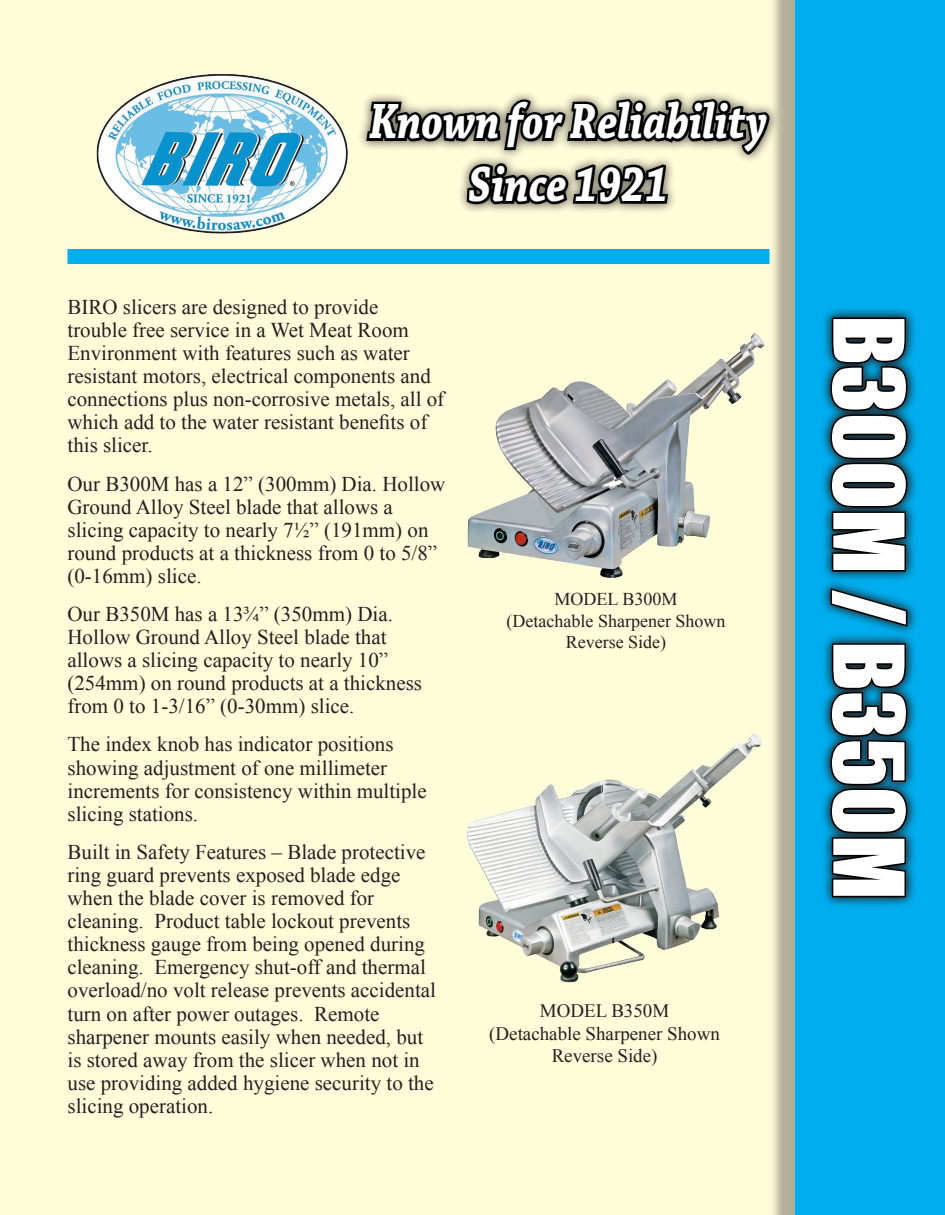
<style>
.page{position:relative;width:945px;height:1215px;background:#fffcda}
.page>*{position:absolute;margin:0;border:0;box-sizing:border-box;transform-origin:0 0}
.t1{font:90px "Impact";color:#fff}
.t2{font:italic 700 52.35px "Chaparral Pro";color:#fff;scale:.81 1}
.t3{font:21px/23.1px "Times New Roman";color:#231f20}
.t4{font:18.9px "Times New Roman";color:#231f20}
.t5{font:18px "Times New Roman";color:#231f20}
</style>
<div class="page">
<div style="left:770px;top:0;width:175px;height:1215px;background:#231f20;opacity:.35"></div>
<div style="left:796px;top:0;width:149px;height:1215px;background:#00aeef"></div>
<div style="left:820px;top:308px;width:98px;height:599px;background:#231f20;opacity:.35"></div>
<svg style="left:829px;top:316px;width:89px;height:257px;background:#133441"></svg>
<svg style="left:829px;top:586px;width:81px;height:43px"></svg>
<svg style="left:829px;top:642px;width:89px;height:257px;background:#133441"></svg>
<img style="left:67px;top:74px;width:281px;height:190px">
<div style="left:68px;top:249px;width:702px;height:15px;background:#00aeef"></div>
<div style="left:354px;top:86px;width:429px;height:132px;background:#231f20;opacity:.5"></div>
<div style="left:358px;top:90px;width:421px;height:123px;background:#231f20;opacity:.35"></div>
<svg style="left:363px;top:37px;width:409px;height:231px"></svg>
<img style="left:467px;top:316px;width:308px;height:287px">
<img style="left:467px;top:731px;width:311px;height:269px">
<p class="t2" style="left:369px;top:91px;width:493px">Known for Reliability</p>
<p class="t2" style="left:468px;top:154px;width:249px">Since 1921</p>
<p class="t3" style="left:68px;top:295px;width:312px">BIRO slicers are designed to provide</p>
<p class="t3" style="left:68px;top:318px;width:378px">trouble free service in a Wet Meat Room Environment with features such as water resistant motors, electrical components and connections plus non-corrosive metals, all of which add to the water resistant benefits of this slicer.</p>
<p class="t3" style="left:68px;top:472px;width:379px">Our B300M has a 12” (300mm) Dia. Hollow Ground Alloy Steel blade that allows a slicing capacity to nearly 7½” (191mm) on round products at a thickness from 0 to 5/8” (0-16mm) slice.</p>
<p class="t3" style="left:68px;top:602px;width:356px">Our B350M has a 13¾” (350mm) Dia.<br>Hollow Ground Alloy Steel blade that allows a slicing capacity to nearly 10” (254mm) on round products at a thickness from 0 to 1-3/16” (0-30mm) slice.</p>
<p class="t3" style="left:68px;top:733px;width:361px">The index knob has indicator positions showing adjustment of one millimeter increments for consistency within multiple slicing stations.</p>
<p class="t3" style="left:68px;top:840px;width:370px">Built in Safety Features – Blade protective ring guard prevents exposed blade edge when the blade cover is removed for cleaning. Product table lockout prevents thickness gauge from being opened during cleaning. Emergency shut-off and thermal overload/no volt release prevents accidental turn on after power outages. Remote sharpener mounts easily when needed, but is stored away from the slicer when not in use providing added hygiene security to the slicing operation.</p>
<p class="t5" style="left:555px;top:587px;width:124px">MODEL B300M</p>
<p class="t5" style="left:507px;top:608px;width:220px">(Detachable Sharpener Shown</p>
<p class="t5" style="left:566px;top:630px;width:102px">Reverse Side)</p>
<p class="t4" style="left:540px;top:998px;width:131px">MODEL B350M</p>
<p class="t4" style="left:489px;top:1021px;width:232px">(Detachable Sharpener Shown</p>
<p class="t4" style="left:552px;top:1043px;width:107px">Reverse Side)</p>
<p class="t1" style="left:938px;top:315px;width:586px;rotate:90deg">B300M / B350M</p>
</div>
